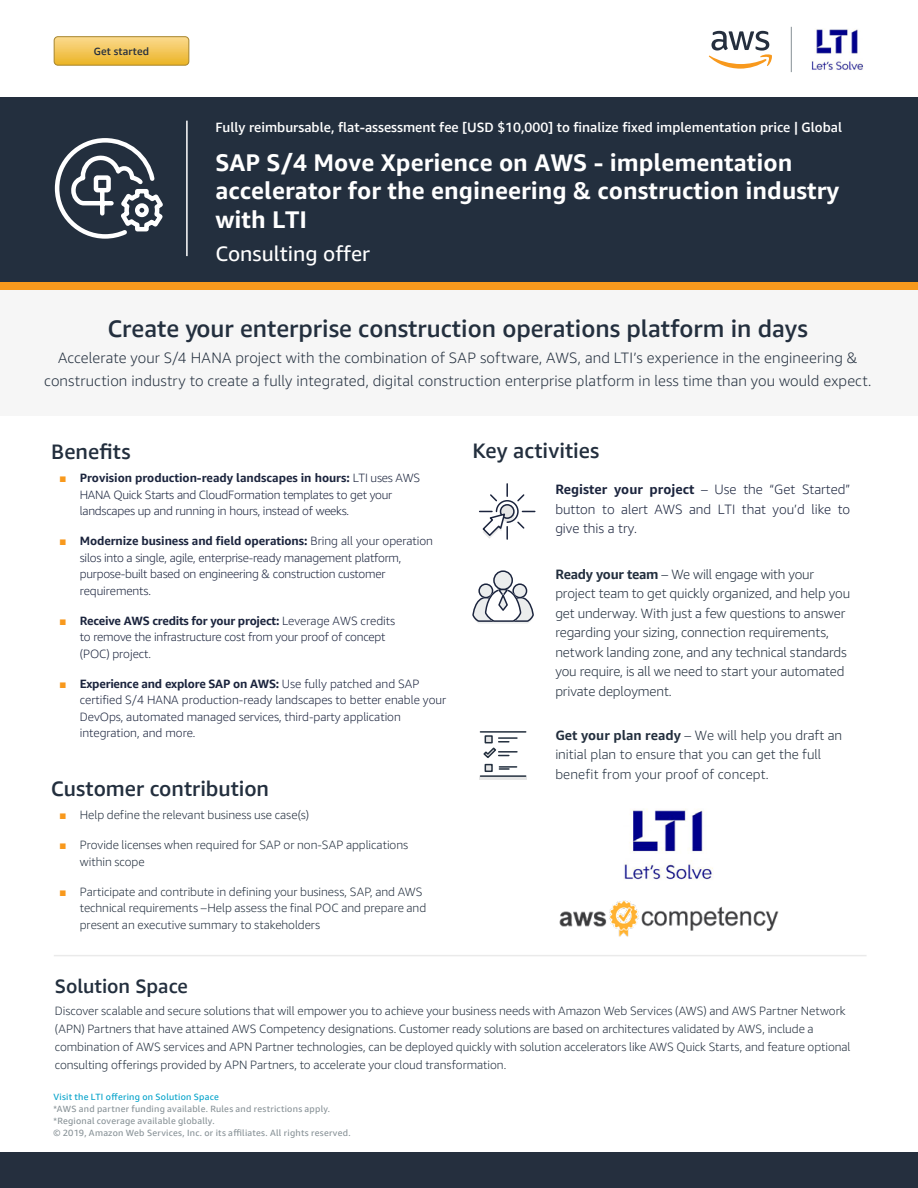
<style>
.page{position:relative;width:918px;height:1188px;background:#fff}
.page>*{position:absolute;margin:0;border:0;box-sizing:border-box;transform-origin:0 0}
.t1{font:700 24px/28.3px "Amazon Ember";color:#fff}
.t2{font:500 24px "Amazon Ember";color:#232f3e}
.t3{font:500 21px "Amazon Ember";color:#232f3e}
.t4{font:21px "Amazon Ember";color:#fff}
.t5{font:500 19.5px "Amazon Ember";letter-spacing:-.005em;color:#232f3e}
.t6{font:300 15px/22.5px "Amazon Ember";letter-spacing:.005em;color:#232f3e;text-align:center}
.t7{font:300 13.5px/19.5px "Amazon Ember";letter-spacing:-.01em;color:#232f3e}
.t8{font:500 13.5px "Amazon Ember";color:#fff}
.t9{font:300 13.5px/19.5px "Amazon Ember";color:#1b243d;text-align:justify}
.t10{font:300 12px/16.5px "Amazon Ember";letter-spacing:-.005em;color:#232f3e}
.t11{font:300 12px/16.5px "Amazon Ember";letter-spacing:-.02em;color:#1b243d}
.t12{font:500 10.5px "Amazon Ember";letter-spacing:.01em;color:#252f3e}
.t13{font:9px/12px "Amazon Ember";letter-spacing:.025em;color:#879196}
.t14{font:9px "Amazon Ember";letter-spacing:.025em;color:#00a1c9}
.s1{font-family:"Arial Narrow";font-weight:400;color:#f8991d}
.s2{font-weight:700}
</style>
<div class="page">
<svg style="left:479px;top:483px;width:57px;height:57px"></svg>
<div style="left:0;top:98px;width:918px;height:188px;background:#232f3e"></div>
<svg style="left:709px;top:31px;width:63px;height:37px"></svg>
<div style="left:0;top:286px;width:918px;height:130px;background:#f6f6f6"></div>
<hr style="left:791px;top:27px;width:1px;height:45px;background:#879196">
<hr style="left:54px;top:955px;width:813px;height:1px;background:#eaeaea">
<div style="left:0;top:1152px;width:918px;height:36px;background:#252f3e"></div>
<img style="left:559px;top:900px;width:220px;height:37px">
<hr style="left:186px;top:121px;width:2px;height:135px;background:#fff">
<svg style="left:54px;top:37px;width:135px;height:28px;background:#f2c75a"></svg>
<div style="left:54px;top:36px;width:135px;height:30px;border:1px solid #a6852e;border-radius:4px"></div>
<img style="left:811px;top:29px;width:52px;height:41px">
<div style="left:0;top:282px;width:918px;height:8px;background:#f8991d"></div>
<img style="left:623px;top:809px;width:90px;height:71px">
<svg style="left:479px;top:584px;width:14px;height:14px"></svg>
<div style="left:478px;top:583px;width:15px;height:15px;border:2px solid #1b243d;border-radius:50%"></div>
<svg style="left:513px;top:584px;width:14px;height:14px"></svg>
<div style="left:512px;top:583px;width:15px;height:15px;border:2px solid #1b243d;border-radius:50%"></div>
<div style="left:494px;top:571px;width:18px;height:18px;background:#ebeded;border-radius:50%"></div>
<div style="left:493px;top:570px;width:20px;height:20px;border:2px solid #1b243d;border-radius:50%"></div>
<svg style="left:472px;top:588px;width:62px;height:36px"></svg>
<svg style="left:54px;top:138px;width:109px;height:101px"></svg>
<hr style="left:480px;top:777px;width:47px;height:2px;background:#e6e6e6">
<svg style="left:485px;top:764px;width:8px;height:8px"></svg>
<svg style="left:499px;top:766px;width:18px;height:4px"></svg>
<svg style="left:485px;top:735px;width:8px;height:2px"></svg>
<hr style="left:480px;top:775px;width:46px;height:2px;background:#232f3e">
<hr style="left:480px;top:731px;width:46px;height:2px;background:#232f3e">
<svg style="left:483px;top:737px;width:34px;height:21px"></svg>
<p class="t12" style="left:94px;top:44px;width:57px">Get started</p>
<p class="t8" style="left:215px;top:119px;width:628px">Fully reimbursable, flat-assessment fee [USD $10,000] to finalize fixed implementation price | Global</p>
<h1 class="t1" style="left:215px;top:149px;width:625px">SAP S/4 Move Xperience on AWS - implementation accelerator for the engineering &amp; construction industry with LTI</h1>
<h2 class="t4" style="left:215px;top:241px;width:156px">Consulting offer</h2>
<h1 class="t2" style="left:108px;top:314px;width:702px">Create your enterprise construction operations platform in days</h1>
<p class="t6" style="left:44px;top:347px;width:829px">Accelerate your S/4 HANA project with the combination of SAP software, AWS, and LTI’s experience in the engineering &amp; construction industry to create a fully integrated, digital construction enterprise platform in less time than you would expect.</p>
<h2 class="t3" style="left:51px;top:438px;width:81px">Benefits</h2>
<p class="t11" style="left:80px;top:470px;width:342px;text-indent:-19px"><span class="s1">■</span> <span class="s2">Provision production-ready landscapes in hours:</span> LTI uses AWS<br>HANA Quick Starts and CloudFormation templates to get your landscapes up and running in hours, instead of weeks.</p>
<p class="t11" style="left:80px;top:533px;width:355px;text-indent:-19px"><span class="s1">■</span> <span class="s2">Modernize business and field operations:</span> Bring all your operation silos into a single, agile, enterprise-ready management platform, purpose-built based on engineering &amp; construction customer requirements.</p>
<p class="t11" style="left:80px;top:613px;width:317px;text-indent:-19px"><span class="s1">■</span> <span class="s2">Receive AWS credits for your project:</span> Leverage AWS credits to remove the infrastructure cost from your proof of concept (POC) project.</p>
<p class="t11" style="left:80px;top:676px;width:368px;text-indent:-19px"><span class="s1">■</span> <span class="s2">Experience and explore SAP on AWS:</span> Use fully patched and SAP certified S/4 HANA production-ready landscapes to better enable your DevOps, automated managed services, third-party application integration, and more.</p>
<h2 class="t3" style="left:51px;top:775px;width:219px">Customer contribution</h2>
<p class="t10" style="left:60px;top:807px;width:250px"><span class="s1">■</span> Help define the relevant business use case(s)</p>
<p class="t10" style="left:80px;top:837px;width:330px;text-indent:-20px"><span class="s1">■</span> Provide licenses when required for SAP or non-SAP applications within scope</p>
<p class="t10" style="left:80px;top:884px;width:348px;text-indent:-20px"><span class="s1">■</span> Participate and contribute in defining your business, SAP, and AWS technical requirements –Help assess the final POC and prepare and present an executive summary to stakeholders</p>
<h3 class="t5" style="left:55px;top:974px;width:135px">Solution Space</h3>
<h2 class="t3" style="left:472px;top:438px;width:128px">Key activities</h2>
<p class="t9" style="left:555px;top:480px;width:296px"><span class="s2">Register your project</span> – Use the “Get Started” button to alert AWS and LTI that you’d like to give this a try.</p>
<p class="t7" style="left:555px;top:564px;width:296px"><span class="s2">Ready your team</span> – We will engage with your project team to get quickly organized, and help you get underway. With just a few questions to answer regarding your sizing, connection requirements, network landing zone, and any technical standards you require, is all we need to start your automated private deployment.</p>
<p class="t7" style="left:555px;top:725px;width:288px"><span class="s2">Get your plan ready</span> – We will help you draft an initial plan to ensure that you can get the full benefit from your proof of concept.</p>
<p class="t10" style="left:55px;top:1002px;width:797px;line-height:18px">Discover scalable and secure solutions that will empower you to achieve your business needs with Amazon Web Services (AWS) and AWS Partner Network (APN) Partners that have attained AWS Competency designations. Customer ready solutions are based on architectures validated by AWS, include a combination of AWS services and APN Partner technologies, can be deployed quickly with solution accelerators like AWS Quick Starts, and feature optional consulting offerings provided by APN Partners, to accelerate your cloud transformation.</p>
<p class="t14" style="left:53px;top:1091px;width:167px">Visit the LTI offering on Solution Space</p>
<p class="t13" style="left:53px;top:1103px;width:299px">*AWS and partner funding available. Rules and restrictions apply. *Regional coverage available globally.<br>© 2019, Amazon Web Services, Inc. or its affiliates. All rights reserved.</p>
</div>
